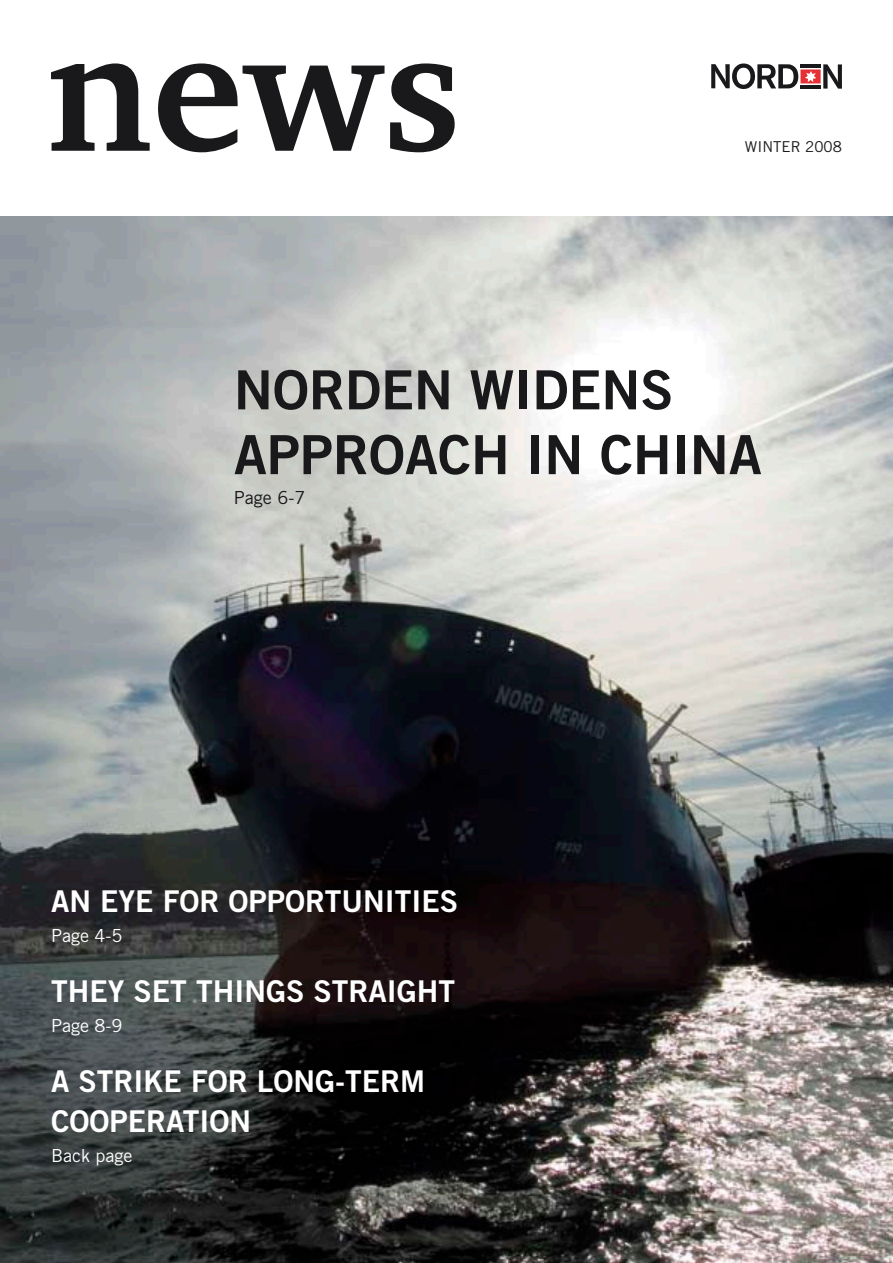
<style>
.page{position:relative;width:893px;height:1263px;background:#fff}
.page>*{position:absolute;margin:0;border:0;box-sizing:border-box;transform-origin:0 0}
.t1{font:54px/64.8px "Trade Gothic LT Std Bd 2";color:#19181a}
.t2{font:30px/40.5px "Trade Gothic LT Std Bd 2";color:#fff}
.t3{font:18px "Trade Gothic LT Std";color:#fff}
.t4{font:18px "Trade Gothic LT Std";color:#19181a}
.t5{font:15px "Trade Gothic LT Std";color:#19181a}
</style>
<div class="page">
<img style="left:0;top:216px;width:893px;height:1047px">
<svg style="left:51px;top:63px;width:404px;height:89px"></svg>
<svg style="left:711px;top:63px;width:131px;height:26px"></svg>
<hr style="left:800px;top:85px;width:21px;height:4px;background:#19181a">
<hr style="left:800px;top:64px;width:21px;height:4px;background:#19181a">
<p class="t5" style="left:745px;top:138px;width:99px">Winter 2008</p>
<h1 class="t1" style="left:234px;top:357px;width:529px">NORDEN WIDENS<br>APPROACH IN CHINA</h1>
<p class="t4" style="left:234px;top:487px;width:73px">Page 6-7</p>
<p class="t2" style="left:51px;top:880px;width:408px">AN EYE FOR OPPORTUNITIES</p>
<p class="t3" style="left:51px;top:925px;width:73px">Page 4-5</p>
<p class="t2" style="left:51px;top:971px;width:406px">THEY SET THINGS STRAIGHT</p>
<p class="t3" style="left:51px;top:1015px;width:73px">Page 8-9</p>
<p class="t2" style="left:51px;top:1060px;width:376px">A STRIKE FOR LONG-TERM<br>COOPERATION</p>
<p class="t3" style="left:51px;top:1145px;width:83px">Back page</p>
</div>
